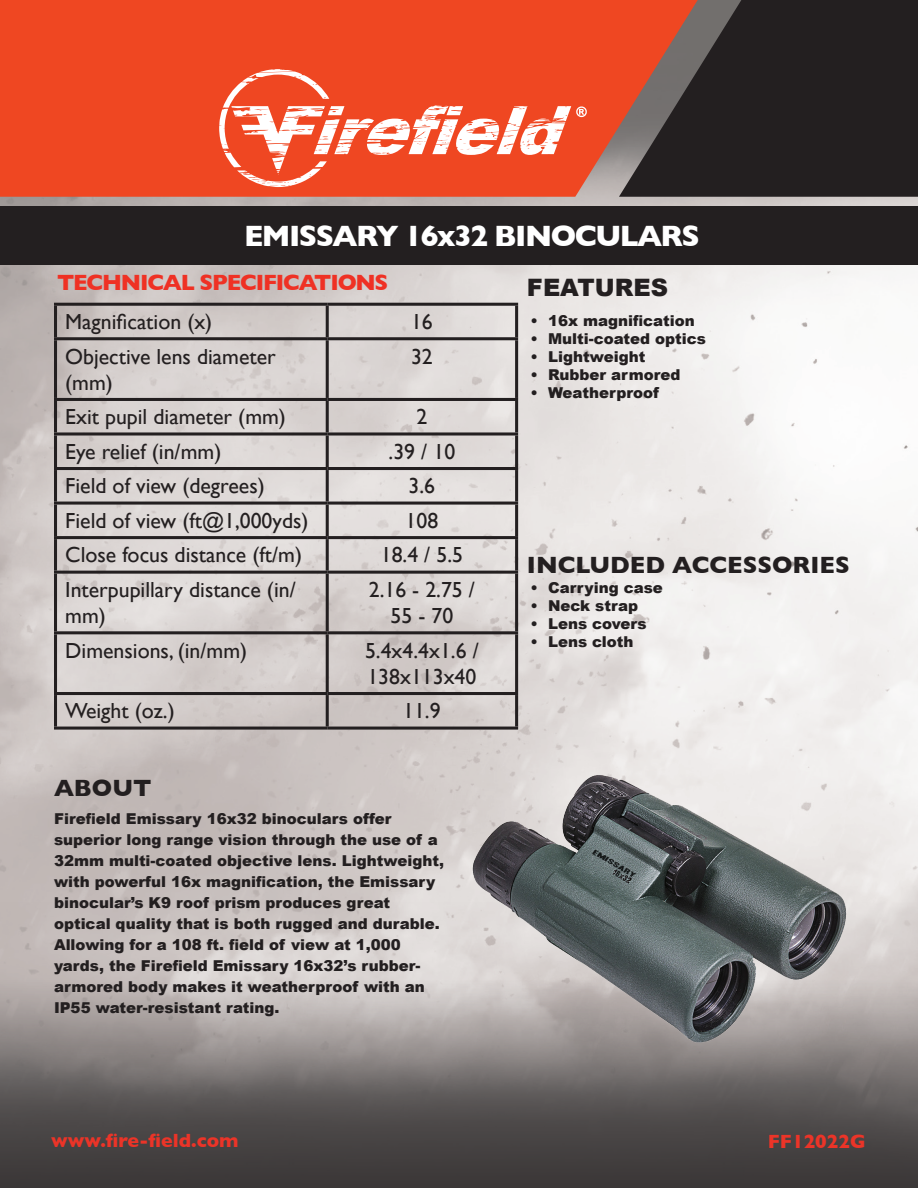
<style>
.page{position:relative;width:918px;height:1188px;background:#fff}
.page>*{position:absolute;margin:0;border:0;box-sizing:border-box;transform-origin:0 0}
.t1{font:700 30px "Gill Sans";letter-spacing:-.05em;color:#fff}
.t2{font:700 24px "Gill Sans";color:#231f20}
.t3{font:900 24px "Arial";color:#231f20}
.t4{font:700 22.5px "Gill Sans";letter-spacing:-.05em;color:#ef3124}
.t5{font:21.75px/26.1px "Gill Sans";color:#231f20}
.t6{font:700 19.5px "Gill Sans";color:#eb3428}
.t7{font:900 15px/21px "Arial";color:#231f20}
</style>
<div class="page">
<img style="left:0;top:197px;width:918px;height:705px">
<div style="left:0;top:0;width:619px;height:197px;background:#ef4722"></div>
<svg style="left:619px;top:0;width:299px;height:197px;background:#3e2c2a"></svg>
<svg style="left:219px;top:69px;width:368px;height:118px"></svg>
<div style="left:0;top:206px;width:918px;height:59px;background:#231f20"></div>
<hr style="left:54px;top:303px;width:273px;height:3px;background:#231f20">
<hr style="left:54px;top:306px;width:3px;height:31px;background:#231f20">
<hr style="left:327px;top:303px;width:191px;height:3px;background:#231f20">
<hr style="left:326px;top:306px;width:3px;height:31px;background:#231f20">
<hr style="left:515px;top:306px;width:3px;height:31px;background:#231f20">
<hr style="left:54px;top:337px;width:273px;height:3px;background:#231f20">
<hr style="left:54px;top:340px;width:3px;height:58px;background:#231f20">
<hr style="left:327px;top:337px;width:191px;height:3px;background:#231f20">
<hr style="left:326px;top:340px;width:3px;height:58px;background:#231f20">
<hr style="left:515px;top:340px;width:3px;height:58px;background:#231f20">
<hr style="left:54px;top:398px;width:273px;height:3px;background:#231f20">
<hr style="left:54px;top:401px;width:3px;height:31px;background:#231f20">
<hr style="left:327px;top:398px;width:191px;height:3px;background:#231f20">
<hr style="left:326px;top:401px;width:3px;height:31px;background:#231f20">
<hr style="left:515px;top:401px;width:3px;height:31px;background:#231f20">
<svg style="left:54px;top:432px;width:273px;height:4px"></svg>
<hr style="left:54px;top:436px;width:3px;height:31px;background:#231f20">
<svg style="left:327px;top:432px;width:191px;height:4px"></svg>
<hr style="left:326px;top:436px;width:3px;height:31px;background:#231f20">
<hr style="left:515px;top:436px;width:3px;height:31px;background:#231f20">
<hr style="left:54px;top:467px;width:273px;height:3px;background:#231f20">
<hr style="left:54px;top:470px;width:3px;height:32px;background:#231f20">
<hr style="left:327px;top:467px;width:191px;height:3px;background:#231f20">
<hr style="left:326px;top:470px;width:3px;height:32px;background:#231f20">
<hr style="left:515px;top:470px;width:3px;height:32px;background:#231f20">
<hr style="left:54px;top:502px;width:273px;height:3px;background:#231f20">
<hr style="left:54px;top:505px;width:3px;height:31px;background:#231f20">
<hr style="left:327px;top:502px;width:191px;height:3px;background:#231f20">
<hr style="left:326px;top:505px;width:3px;height:31px;background:#231f20">
<hr style="left:515px;top:505px;width:3px;height:31px;background:#231f20">
<hr style="left:54px;top:536px;width:273px;height:3px;background:#231f20">
<hr style="left:54px;top:539px;width:3px;height:32px;background:#231f20">
<hr style="left:327px;top:536px;width:191px;height:3px;background:#231f20">
<hr style="left:326px;top:539px;width:3px;height:32px;background:#231f20">
<hr style="left:515px;top:539px;width:3px;height:32px;background:#231f20">
<hr style="left:54px;top:571px;width:273px;height:3px;background:#231f20">
<hr style="left:54px;top:574px;width:3px;height:57px;background:#231f20">
<hr style="left:327px;top:571px;width:191px;height:3px;background:#231f20">
<hr style="left:326px;top:574px;width:3px;height:57px;background:#231f20">
<hr style="left:515px;top:574px;width:3px;height:57px;background:#231f20">
<hr style="left:54px;top:631px;width:273px;height:3px;background:#231f20">
<hr style="left:54px;top:634px;width:3px;height:58px;background:#231f20">
<hr style="left:327px;top:631px;width:191px;height:3px;background:#231f20">
<hr style="left:326px;top:634px;width:3px;height:58px;background:#231f20">
<hr style="left:515px;top:634px;width:3px;height:58px;background:#231f20">
<hr style="left:54px;top:692px;width:273px;height:3px;background:#231f20">
<hr style="left:54px;top:695px;width:3px;height:32px;background:#231f20">
<hr style="left:327px;top:692px;width:191px;height:3px;background:#231f20">
<hr style="left:326px;top:695px;width:3px;height:32px;background:#231f20">
<hr style="left:515px;top:695px;width:3px;height:32px;background:#231f20">
<hr style="left:54px;top:727px;width:273px;height:3px;background:#231f20">
<hr style="left:327px;top:727px;width:191px;height:3px;background:#231f20">
<svg style="left:0;top:902px;width:918px;height:286px;background:#827d7c"></svg>
<img style="left:459px;top:707px;width:405px;height:405px">
<h1 class="t1" style="left:244px;top:212px;width:457px">EMISSARY 16x32 BINOCULARS</h1>
<h3 class="t4" style="left:57px;top:264px;width:333px">TECHNICAL SPECIFICATIONS</h3>
<h3 class="t5" style="left:65px;top:308px;width:149px">Magnification (x)</h3>
<h3 class="t5" style="left:411px;top:308px;width:23px">16</h3>
<h3 class="t5" style="left:65px;top:343px;width:212px">Objective lens diameter (mm)</h3>
<h3 class="t5" style="left:411px;top:343px;width:23px">32</h3>
<h3 class="t5" style="left:65px;top:404px;width:222px">Exit pupil diameter (mm)</h3>
<h3 class="t5" style="left:416px;top:404px;width:12px">2</h3>
<h3 class="t5" style="left:65px;top:438px;width:158px">Eye relief (in/mm)</h3>
<h3 class="t5" style="left:389px;top:438px;width:68px">.39 / 10</h3>
<h3 class="t5" style="left:65px;top:473px;width:201px">Field of view (degrees)</h3>
<h3 class="t5" style="left:409px;top:473px;width:28px">3.6</h3>
<h3 class="t5" style="left:65px;top:507px;width:245px">Field of view (ft@1,000yds)</h3>
<h3 class="t5" style="left:406px;top:507px;width:34px">108</h3>
<h3 class="t5" style="left:65px;top:542px;width:238px">Close focus distance (ft/m)</h3>
<h3 class="t5" style="left:381px;top:542px;width:84px">18.4 / 5.5</h3>
<h3 class="t5" style="left:65px;top:576px;width:232px">Interpupillary distance (in/ mm)</h3>
<h3 class="t5" style="left:369px;top:576px;width:108px;text-align:center">2.16 - 2.75 /<br>55 - 70</h3>
<h3 class="t5" style="left:65px;top:637px;width:183px">Dimensions, (in/mm)</h3>
<h3 class="t5" style="left:365px;top:637px;width:115px">5.4x4.4x1.6 /<br>138x113x40</h3>
<h3 class="t5" style="left:65px;top:698px;width:111px">Weight (oz.)</h3>
<h3 class="t5" style="left:403px;top:698px;width:39px">11.9</h3>
<h2 class="t2" style="left:54px;top:769px;width:99px">ABOUT</h2>
<p class="t7" style="left:54px;top:808px;width:392px">Firefield Emissary 16x32 binoculars offer superior long range vision through the use of a 32mm multi-coated objective lens. Lightweight, with powerful 16x magnification, the Emissary binocular’s K9 roof prism produces great optical quality that is both rugged and durable.<br>Allowing for a 108 ft. field of view at 1,000 yards, the Firefield Emissary 16x32’s rubber&shy;armored body makes it weatherproof with an IP55 water-resistant rating.</p>
<h2 class="t3" style="left:527px;top:270px;width:143px">FEATURES</h2>
<p class="t7" style="left:531px;top:310px;width:166px">• 16x magnification</p>
<p class="t7" style="left:531px;top:328px;width:177px">• Multi-coated optics</p>
<p class="t7" style="left:531px;top:346px;width:116px">• Lightweight</p>
<p class="t7" style="left:531px;top:364px;width:152px">• Rubber armored</p>
<p class="t7" style="left:531px;top:382px;width:130px">• Weatherproof</p>
<h2 class="t2" style="left:527px;top:546px;width:324px">INCLUDED ACCESSORIES</h2>
<p class="t7" style="left:531px;top:577px;width:134px">• Carrying case</p>
<p class="t7" style="left:531px;top:595px;width:109px">• Neck strap</p>
<p class="t7" style="left:531px;top:613px;width:118px">• Lens covers</p>
<p class="t7" style="left:531px;top:631px;width:104px">• Lens cloth</p>
<h3 class="t6" style="left:51px;top:1125px;width:189px">www.fire-field.com</h3>
<h3 class="t6" style="left:768px;top:1126px;width:99px">FF12022G</h3>
</div>
